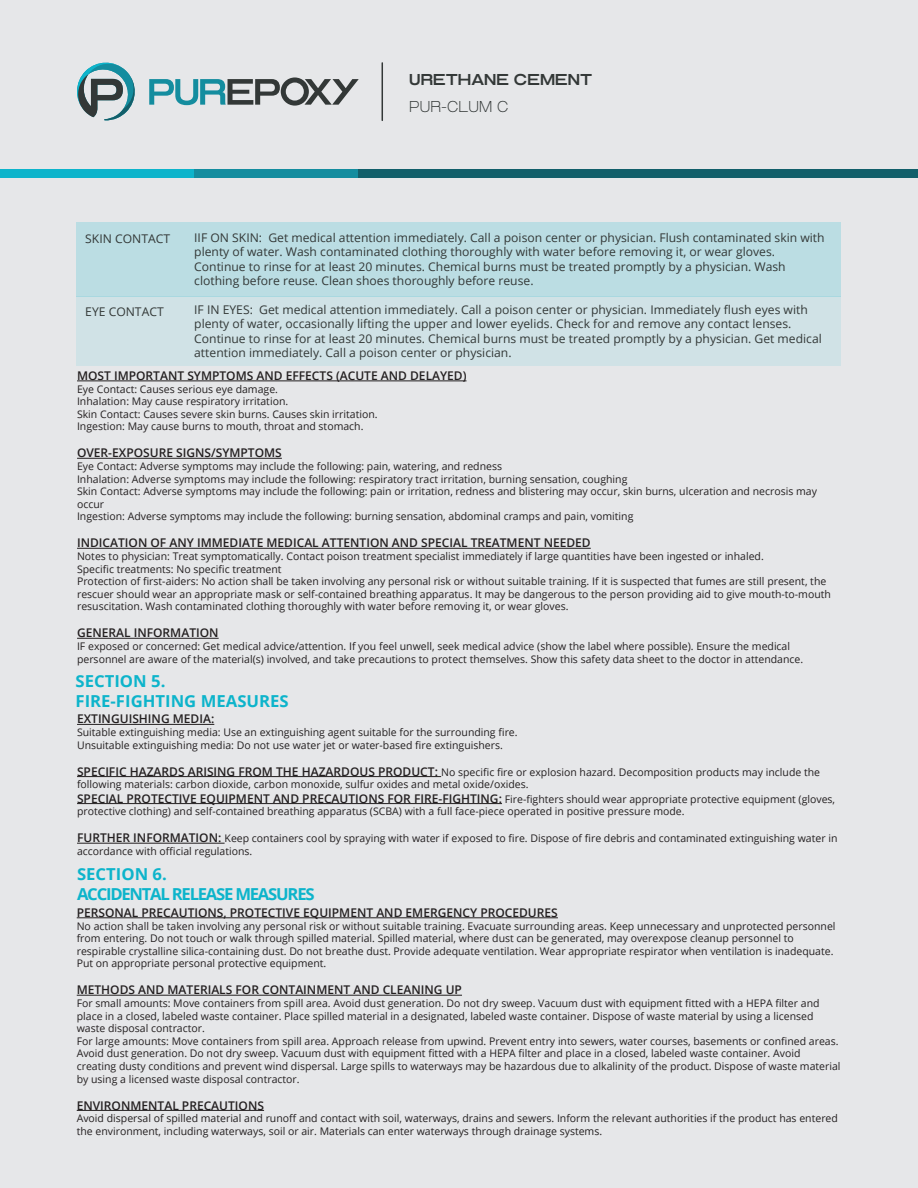
<style>
.page{position:relative;width:918px;height:1188px;background:#e6e7e9}
.page>*{position:absolute;margin:0;border:0;box-sizing:border-box;transform-origin:0 0}
.t1{font:700 16.5px/19.8px "Open Sans";letter-spacing:-.075em;color:#0db4cb}
.t2{font:700 16.5px/19.8px "Open Sans";color:#0db4cb}
.t3{font:700 expanded 15.75px "Grillmaster";color:#333837}
.t4{font:200 expanded 15.75px "Grillmaster";color:#333837}
.t5{font:12px/14.4px "Open Sans";color:#333837}
.t6{font:600 12px "Open Sans";color:#231f20}
.t7{font:10.5px/12.6px "Open Sans";color:#231f20}
.s1{font-weight:600;font-size:12px}
</style>
<div class="page">
<hr style="left:77px;top:724px;width:137px;height:1px;background:#231f20">
<hr style="left:77px;top:776px;width:364px;height:1px;background:#231f20">
<hr style="left:77px;top:803px;width:425px;height:1px;background:#231f20">
<hr style="left:77px;top:843px;width:148px;height:1px;background:#231f20">
<hr style="left:77px;top:381px;width:390px;height:1px;background:#231f20">
<hr style="left:77px;top:458px;width:205px;height:1px;background:#231f20">
<hr style="left:77px;top:548px;width:514px;height:1px;background:#231f20">
<hr style="left:77px;top:638px;width:142px;height:1px;background:#231f20">
<hr style="left:77px;top:918px;width:481px;height:1px;background:#231f20">
<hr style="left:77px;top:995px;width:385px;height:1px;background:#231f20">
<hr style="left:77px;top:1110px;width:187px;height:1px;background:#231f20">
<svg style="left:77px;top:62px;width:58px;height:59px"></svg>
<svg style="left:149px;top:77px;width:210px;height:29px"></svg>
<hr style="left:382px;top:63px;width:1px;height:57px;background:#333837">
<div style="left:0;top:170px;width:194px;height:8px;background:#0db4cb"></div>
<div style="left:194px;top:170px;width:165px;height:8px;background:#148d9f"></div>
<div style="left:359px;top:170px;width:559px;height:8px;background:#125f6a"></div>
<div style="left:76px;top:296px;width:765px;height:70px;background:#d0e2e6"></div>
<div style="left:76px;top:223px;width:765px;height:74px;background:#bbdde3"></div>
<h2 class="t3" style="left:409px;top:71px;width:185px">URETHANE CEMENT</h2>
<h2 class="t4" style="left:409px;top:98px;width:101px">PUR-CLUM C</h2>
<p class="t5" style="left:85px;top:231px;width:86px">SKIN CONTACT</p>
<p class="t5" style="left:85px;top:304px;width:80px">EYE CONTACT</p>
<p class="t5" style="left:194px;top:230px;width:632px">IIF ON SKIN: Get medical attention immediately. Call a poison center or physician. Flush contaminated skin with plenty of water. Wash contaminated clothing thoroughly with water before removing it, or wear gloves.<br>Continue to rinse for at least 20 minutes. Chemical burns must be treated promptly by a physician. Wash clothing before reuse. Clean shoes thoroughly before reuse.</p>
<p class="t5" style="left:194px;top:302px;width:629px">IF IN EYES: Get medical attention immediately. Call a poison center or physician. Immediately flush eyes with plenty of water, occasionally lifting the upper and lower eyelids. Check for and remove any contact lenses.<br>Continue to rinse for at least 20 minutes. Chemical burns must be treated promptly by a physician. Get medical attention immediately. Call a poison center or physician.</p>
<p class="t6" style="left:77px;top:367px;width:391px">MOST IMPORTANT SYMPTOMS AND EFFECTS (ACUTE AND DELAYED)</p>
<p class="t7" style="left:77px;top:382px;width:302px">Eye Contact: Causes serious eye damage.<br>Inhalation: May cause respiratory irritation.<br>Skin Contact: Causes severe skin burns. Causes skin irritation.<br>Ingestion: May cause burns to mouth, throat and stomach.</p>
<p class="t6" style="left:77px;top:445px;width:206px">OVER-EXPOSURE SIGNS/SYMPTOMS</p>
<p class="t7" style="left:77px;top:460px;width:741px">Eye Contact: Adverse symptoms may include the following: pain, watering, and redness<br>Inhalation: Adverse symptoms may include the following: respiratory tract irritation, burning sensation, coughing<br>Skin Contact: Adverse symptoms may include the following: pain or irritation, redness and blistering may occur, skin burns, ulceration and necrosis may occur<br>Ingestion: Adverse symptoms may include the following: burning sensation, abdominal cramps and pain, vomiting</p>
<p class="t6" style="left:77px;top:535px;width:515px">INDICATION OF ANY IMMEDIATE MEDICAL ATTENTION AND SPECIAL TREATMENT NEEDED</p>
<p class="t7" style="left:77px;top:550px;width:755px">Notes to physician: Treat symptomatically. Contact poison treatment specialist immediately if large quantities have been ingested or inhaled.<br>Specific treatments: No specific treatment<br>Protection of first-aiders: No action shall be taken involving any personal risk or without suitable training. If it is suspected that fumes are still present, the rescuer should wear an appropriate mask or self-contained breathing apparatus. It may be dangerous to the person providing aid to give mouth-to-mouth resuscitation. Wash contaminated clothing thoroughly with water before removing it, or wear gloves.</p>
<p class="t6" style="left:77px;top:625px;width:143px">GENERAL INFORMATION</p>
<p class="t7" style="left:77px;top:640px;width:728px">IF exposed or concerned: Get medical advice/attention. If you feel unwell, seek medical advice (show the label where possible). Ensure the medical personnel are aware of the material(s) involved, and take precautions to protect themselves. Show this safety data sheet to the doctor in attendance.</p>
<h1 class="t2" style="left:76px;top:671px;width:215px">SECTION 5.<br>FIRE-FIGHTING MEASURES</h1>
<p class="t6" style="left:77px;top:711px;width:139px">EXTINGUISHING MEDIA:</p>
<p class="t7" style="left:77px;top:726px;width:442px">Suitable extinguishing media: Use an extinguishing agent suitable for the surrounding fire.<br>Unsuitable extinguishing media: Do not use water jet or water-based fire extinguishers.</p>
<p class="t7" style="left:77px;top:765px;width:745px"><span class="s1">SPECIFIC HAZARDS ARISING FROM THE HAZARDOUS PRODUCT:</span> No specific fire or explosion hazard. Decomposition products may include the following materials: carbon dioxide, carbon monoxide, sulfur oxides and metal oxide/oxides.</p>
<p class="t7" style="left:77px;top:792px;width:760px"><span class="s1">SPECIAL PROTECTIVE EQUIPMENT AND PRECAUTIONS FOR FIRE-FIGHTING:</span> Fire-fighters should wear appropriate protective equipment (gloves, protective clothing) and self-contained breathing apparatus (SCBA) with a full face-piece operated in positive pressure mode.</p>
<p class="t7" style="left:77px;top:832px;width:762px"><span class="s1">FURTHER INFORMATION:</span> Keep containers cool by spraying with water if exposed to fire. Dispose of fire debris and contaminated extinguishing water in accordance with official regulations.</p>
<h1 class="t1" style="left:77px;top:864px;width:239px">SECTION 6.<br>ACCIDENTAL RELEASE MEASURES</h1>
<p class="t6" style="left:77px;top:904px;width:483px">PERSONAL PRECAUTIONS, PROTECTIVE EQUIPMENT AND EMERGENCY PROCEDURES</p>
<p class="t7" style="left:77px;top:919px;width:760px">No action shall be taken involving any personal risk or without suitable training. Evacuate surrounding areas. Keep unnecessary and unprotected personnel from entering. Do not touch or walk through spilled material. Spilled material, where dust can be generated, may overexpose cleanup personnel to respirable crystalline silica-containing dust. Do not breathe dust. Provide adequate ventilation. Wear appropriate respirator when ventilation is inadequate.<br>Put on appropriate personal protective equipment.</p>
<p class="t6" style="left:77px;top:982px;width:387px">METHODS AND MATERIALS FOR CONTAINMENT AND CLEANING UP</p>
<p class="t7" style="left:77px;top:997px;width:765px">For small amounts: Move containers from spill area. Avoid dust generation. Do not dry sweep. Vacuum dust with equipment fitted with a HEPA filter and place in a closed, labeled waste container. Place spilled material in a designated, labeled waste container. Dispose of waste material by using a licensed waste disposal contractor.<br>For large amounts: Move containers from spill area. Approach release from upwind. Prevent entry into sewers, water courses, basements or confined areas.<br>Avoid dust generation. Do not dry sweep. Vacuum dust with equipment fitted with a HEPA filter and place in a closed, labeled waste container. Avoid creating dusty conditions and prevent wind dispersal. Large spills to waterways may be hazardous due to alkalinity of the product. Dispose of waste material by using a licensed waste disposal contractor.</p>
<p class="t6" style="left:77px;top:1097px;width:189px">ENVIRONMENTAL PRECAUTIONS</p>
<p class="t7" style="left:77px;top:1112px;width:763px">Avoid dispersal of spilled material and runoff and contact with soil, waterways, drains and sewers. Inform the relevant authorities if the product has entered the environment, including waterways, soil or air. Materials can enter waterways through drainage systems.</p>
</div>
